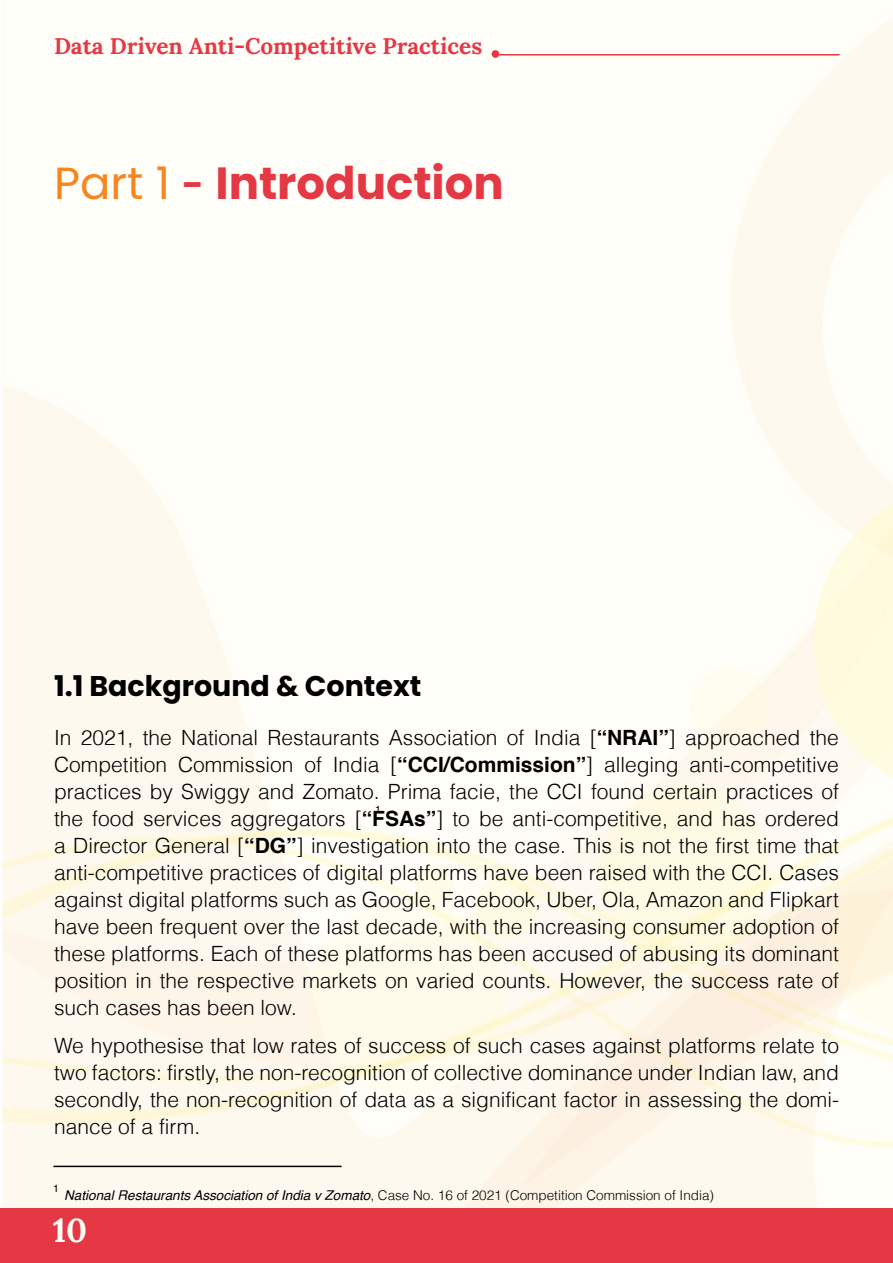
<style>
.page{position:relative;width:893px;height:1263px;background:#fff}
.page>*{position:absolute;margin:0;border:0;box-sizing:border-box;transform-origin:0 0}
.t1{font:700 45px "Poppins";color:#e53845}
.t2{font:700 33px "Lora";color:#fffff9}
.t3{font:700 28.5px "Poppins";color:#000}
.t4{font:700 22.5px "Lora";color:#e53845}
.t5{font:300 21px/27px "Helvetica";color:#000;text-align:justify}
.t6{font:300 13.5px "Helvetica";color:#000}
.t7{font:10.5px "Helvetica";color:#000101}
.s1{font-weight:400;color:#f7861e}
.s2{font-family:"Lora"}
.s3{font-weight:700}
.s4{font-weight:400;font-style:italic}
</style>
<div class="page">
<img style="left:0;top:17px;width:893px;height:1192px">
<div style="left:0;top:1209px;width:893px;height:54px;background:#e53845"></div>
<hr style="left:496px;top:54px;width:343px;height:2px;background:#e53845">
<div style="left:492px;top:50px;width:7px;height:8px;background:#e53845;border-radius:50%"></div>
<hr style="left:53px;top:1166px;width:289px;height:1px;background:#000101">
<p class="t4" style="left:54px;top:31px;width:430px">Data Driven Anti-Competitive Practices</p>
<h1 class="t1" style="left:54px;top:157px;width:451px"><span class="s1">Part 1</span> <span class="s2">-</span> Introduction</h1>
<h3 class="t3" style="left:54px;top:670px;width:369px">1.1 Background &amp; Context</h3>
<p class="t5" style="left:54px;top:724px;width:786px">In 2021, the National Restaurants Association of India [<span class="s3">“NRAI”</span>] approached the Competition Commission of India [<span class="s3">“CCI/Commission”</span>] alleging anti-competitive practices by Swiggy and Zomato. Prima facie, the CCI found certain practices of the food services aggregators [<span class="s3">“FSAs”</span>] to be anti-competitive, and has ordered a Director General [<span class="s3">“DG”</span>] investigation into the case. This is not the first time that anti-competitive practices of digital platforms have been raised with the CCI. Cases against digital platforms such as Google, Facebook, Uber, Ola, Amazon and Flipkart have been frequent over the last decade, with the increasing consumer adoption of these platforms. Each of these platforms has been accused of abusing its dominant position in the respective markets on varied counts. However, the success rate of such cases has been low.</p>
<p class="t5" style="left:54px;top:1032px;width:786px">We hypothesise that low rates of success of such cases against platforms relate to two factors: firstly, the non-recognition of collective dominance under Indian law, and secondly, the non-recognition of data as a significant factor in assessing the domi&shy;nance of a firm.</p>
<p class="t7" style="left:375px;top:801px;width:7px">1</p>
<p class="t7" style="left:53px;top:1180px;width:7px">1</p>
<p class="t6" style="left:64px;top:1186px;width:651px"><span class="s4">National Restaurants Association of India v Zomato</span>, Case No. 16 of 2021 (Competition Commission of India)</p>
<h2 class="t2" style="left:53px;top:1208px;width:36px">10</h2>
</div>
